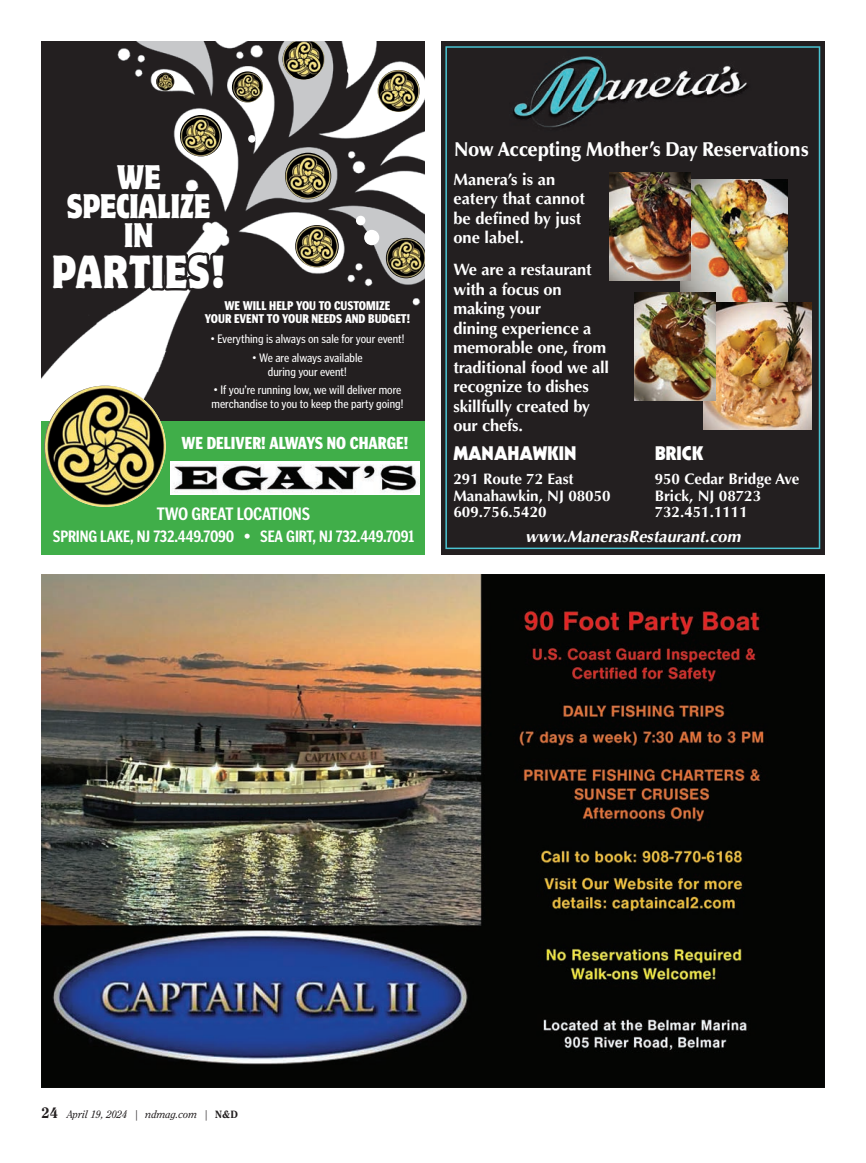
<style>
.page{position:relative;width:866px;height:1163px;background:#fff}
.page>*{position:absolute;margin:0;border:0;box-sizing:border-box;transform-origin:0 0}
.t1{font:41.4px "Motter Corpus ICG Condensed";letter-spacing:.03em;color:#fff}
.t2{font:30.45px/29.1px "Motter Corpus ICG Condensed";color:#fff;text-align:center}
.t3{font:900 19.95px "Optima";letter-spacing:-.01em;color:#fff;scale:.93 1}
.t4{font:900 19.05px "Kabel";color:#fff}
.t5{font:700 condensed 18px "Poynter Gothic Text";letter-spacing:-.01em;color:#fff}
.t6{font:900 condensed 17.1px "Poynter Gothic Text";color:#fff}
.t7{font:700 16.5px/19.5px "Optima";letter-spacing:-.01em;color:#fff}
.t8{font:700 condensed 16.5px "Poynter Gothic Text";letter-spacing:-.01em;color:#fff}
.t9{font:italic 700 16.5px "Optima";color:#fff}
.t10{font:700 15.3px/16.5px "Optima";color:#fff}
.t11{font:condensed 12.45px/13.6px "Poynter Gothic Text";color:#fff;text-align:center}
.t12{font:900 condensed 12.45px/13.6px "Poynter Gothic Text";color:#fff;text-align:center}
.t13{font:italic 10.5px "Clearface";color:#231f20}
.s1{font-weight:800;font-style:normal;font-size:15px}
.s2{font-weight:800;font-style:normal}
</style>
<div class="page">
<img style="left:41px;top:574px;width:783px;height:513px">
<div style="left:41px;top:419px;width:384px;height:135px;background:#40ae49"></div>
<img style="left:170px;top:461px;width:250px;height:33px">
<img style="left:42px;top:41px;width:383px;height:380px">
<div style="left:356px;top:216px;width:9px;height:9px;background:#fff;border-radius:50%"></div>
<div style="left:248px;top:135px;width:8px;height:8px;background:#fff;border-radius:50%"></div>
<div style="left:347px;top:67px;width:7px;height:7px;background:#fff;border-radius:50%"></div>
<div style="left:364px;top:230px;width:15px;height:15px;background:#fff;border-radius:50%"></div>
<svg style="left:48px;top:143px;width:180px;height:198px"></svg>
<img style="left:285px;top:153px;width:46px;height:46px;border-radius:23px">
<img style="left:180px;top:115px;width:42px;height:41px;border-radius:21px">
<img style="left:295px;top:225px;width:44px;height:42px">
<img style="left:378px;top:70px;width:42px;height:42px;border-radius:21px">
<img style="left:232px;top:71px;width:31px;height:32px;border-radius:16px">
<img style="left:156px;top:73px;width:18px;height:18px;border-radius:9px">
<img style="left:386px;top:238px;width:39px;height:40px">
<img style="left:283px;top:41px;width:42px;height:39px">
<img style="left:44px;top:386px;width:122px;height:121px;border-radius:61px">
<div style="left:441px;top:41px;width:383px;height:513px;background:#231f20"></div>
<svg style="left:445px;top:46px;width:375px;height:503px"></svg>
<img style="left:704px;top:303px;width:108px;height:126px">
<img style="left:634px;top:293px;width:81px;height:108px">
<p class="t2" style="left:67px;top:162px;width:144px">WE<br>SPECIALIZE<br>IN</p>
<p class="t1" style="left:52px;top:246px;width:175px">PARTIES!</p>
<p class="t12" style="left:205px;top:299px;width:207px">WE WILL HELP YOU TO CUSTOMIZE<br>YOUR EVENT TO YOUR NEEDS AND BUDGET!</p>
<p class="t11" style="left:210px;top:332px;width:196px">• Everything is always on sale for your event!</p>
<p class="t11" style="left:252px;top:351px;width:112px">• We are always available during your event!</p>
<p class="t11" style="left:212px;top:383px;width:193px;text-align:left">• If you’re running low, we will deliver more merchandise to you to keep the party going!</p>
<p class="t6" style="left:182px;top:433px;width:228px">WE DELIVER! ALWAYS NO CHARGE!</p>
<p class="t5" style="left:157px;top:504px;width:155px">TWO GREAT LOCATIONS</p>
<p class="t8" style="left:53px;top:527px;width:363px">SPRING LAKE, NJ 732.449.7090 • SEA GIRT, NJ 732.449.7091</p>
<p class="t3" style="left:454px;top:138px;width:383px">Now Accepting Mother’s Day Reservations</p>
<p class="t7" style="left:453px;top:169px;width:133px">Manera’s is an eatery that cannot be defined by just one label.</p>
<p class="t7" style="left:453px;top:260px;width:157px">We are a restaurant with a focus on making your<br>dining experience a memorable one, from traditional food we all recognize to dishes skillfully created by our chefs.</p>
<p class="t4" style="left:453px;top:441px;width:125px">MANAHAWKIN</p>
<p class="t10" style="left:453px;top:471px;width:159px">291 Route 72 East<br>Manahawkin, NJ 08050<br>609.756.5420</p>
<p class="t4" style="left:655px;top:441px;width:50px">BRICK</p>
<p class="t10" style="left:655px;top:471px;width:146px">950 Cedar Bridge Ave<br>Brick, NJ 08723<br>732.451.1111</p>
<p class="t9" style="left:525px;top:527px;width:217px">www.ManerasRestaurant.com</p>
<p class="t13" style="left:41px;top:1108px;width:198px"><span class="s1">24</span> April 19, 2024 | ndmag.com | <span class="s2">N&amp;D</span></p>
</div>
